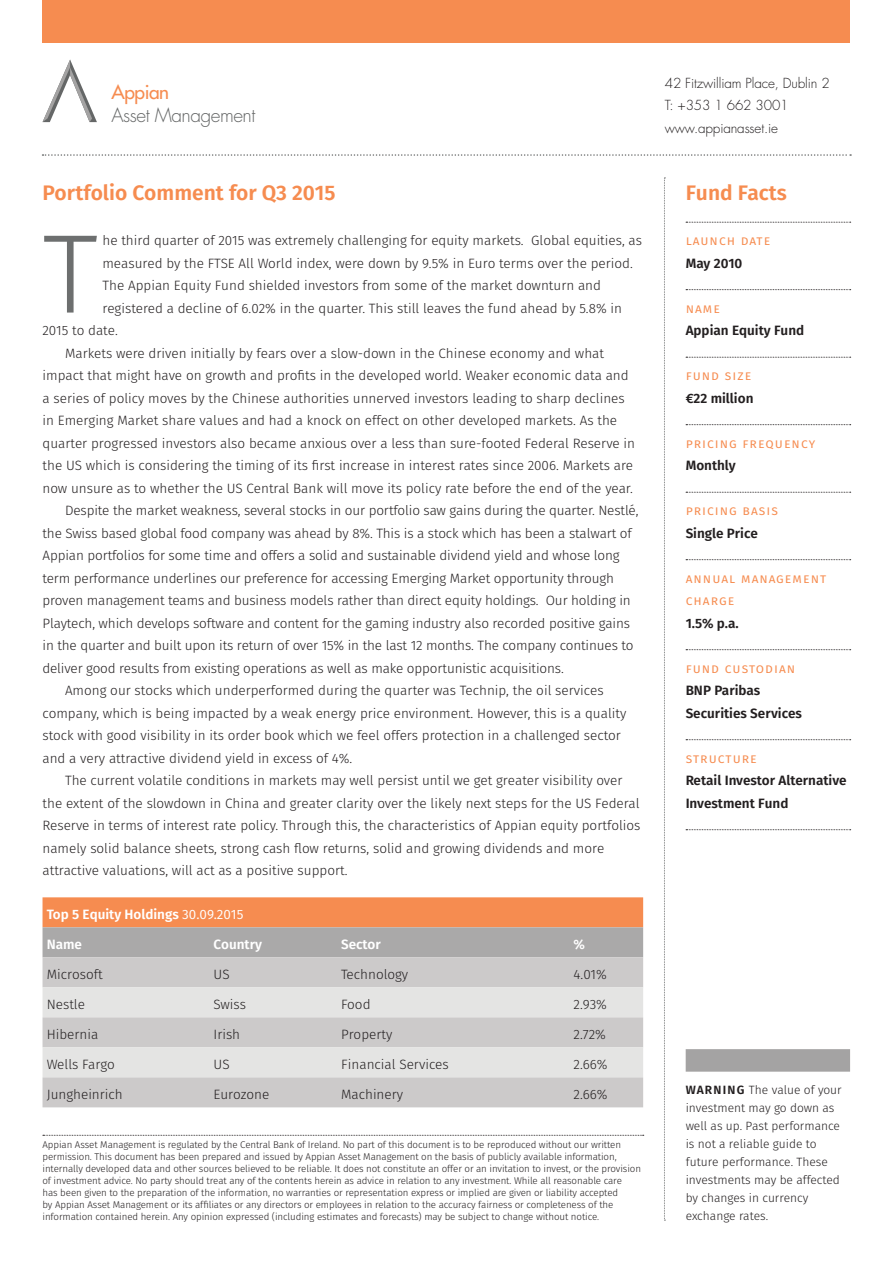
<style>
.page{position:relative;width:893px;height:1263px;background:#fff}
.page>*{position:absolute;margin:0;border:0;box-sizing:border-box;transform-origin:0 0}
.t1{font:300 112.05px "Fira Sans";color:#6d6f6f}
.t2{font:600 21px "Fira Sans";color:#f68c50}
.t3{font:300 19.05px "Futura";letter-spacing:-.025em;color:#656767}
.t4{font:19.05px "Futura";letter-spacing:-.025em;color:#f68c50}
.t5{font:300 13.5px "Fira Sans";color:#231f20}
.t6{font:600 13.5px/22.5px "Fira Sans";color:#231f20}
.t7{font:13.5px/22.5px "Fira Sans";letter-spacing:.075em;color:#f68c50}
.t8{font:300 13.5px/22.5px "Futura Std";letter-spacing:-.01em;color:#231f20}
.t9{font:600 13.5px "Fira Sans";color:#fff}
.t10{font:300 12px/18px "Fira Sans";color:#231f20}
.t11{font:300 9.75px/12px "Fira Sans";letter-spacing:-.01em;color:#231f20}
.s1{font-weight:400}
.s2{font-weight:600}
</style>
<div class="page">
<svg style="left:43px;top:60px;width:54px;height:62px"></svg>
<div style="left:43px;top:0;width:807px;height:43px;background:#f68c50"></div>
<svg style="left:664px;top:178px;width:1px;height:1043px"></svg>
<div style="left:43px;top:897px;width:600px;height:30px;background:#f68c50"></div>
<div style="left:43px;top:927px;width:600px;height:30px;background:#aaa9a9"></div>
<div style="left:43px;top:957px;width:600px;height:30px;background:#cccaca"></div>
<div style="left:43px;top:987px;width:600px;height:30px;background:#e4e4e3"></div>
<div style="left:43px;top:1017px;width:600px;height:30px;background:#cccaca"></div>
<div style="left:43px;top:1047px;width:600px;height:30px;background:#e4e4e3"></div>
<div style="left:43px;top:1077px;width:600px;height:30px;background:#cccaca"></div>
<svg style="left:686px;top:222px;width:165px;height:1px"></svg>
<svg style="left:686px;top:289px;width:165px;height:1px"></svg>
<svg style="left:686px;top:357px;width:165px;height:1px"></svg>
<svg style="left:686px;top:424px;width:165px;height:1px"></svg>
<svg style="left:686px;top:492px;width:165px;height:1px"></svg>
<svg style="left:686px;top:559px;width:165px;height:1px"></svg>
<svg style="left:686px;top:649px;width:165px;height:1px"></svg>
<svg style="left:686px;top:739px;width:165px;height:1px"></svg>
<svg style="left:686px;top:829px;width:165px;height:1px"></svg>
<div style="left:686px;top:1049px;width:164px;height:23px;background:#a4a3a3"></div>
<svg style="left:43px;top:1135px;width:601px;height:1px"></svg>
<svg style="left:43px;top:154px;width:808px;height:2px"></svg>
<h3 class="t4" style="left:112px;top:80px;width:59px">Appian</h3>
<h3 class="t3" style="left:112px;top:103px;width:145px">Asset Management</h3>
<h2 class="t2" style="left:43px;top:178px;width:294px">Portfolio Comment for Q3 2015</h2>
<h1 class="t1" style="left:43px;top:195px;width:57px">T</h1>
<p class="t5" style="left:102px;top:231px;width:541px">he third quarter of 2015 was extremely challenging for equity markets. Global equities, as</p>
<p class="t5" style="left:102px;top:253px;width:532px">measured by the FTSE All World index, were down by 9.5% in Euro terms over the period.</p>
<p class="t5" style="left:102px;top:276px;width:500px">The Appian Equity Fund shielded investors from some of the market downturn and</p>
<p class="t5" style="left:102px;top:298px;width:521px">registered a decline of 6.02% in the quarter. This still leaves the fund ahead by 5.8% in</p>
<p class="t5" style="left:43px;top:321px;width:77px">2015 to date.</p>
<p class="t5" style="left:65px;top:343px;width:540px">Markets were driven initially by fears over a slow-down in the Chinese economy and what</p>
<p class="t5" style="left:43px;top:366px;width:588px">impact that might have on growth and profits in the developed world. Weaker economic data and</p>
<p class="t5" style="left:43px;top:388px;width:584px">a series of policy moves by the Chinese authorities unnerved investors leading to sharp declines</p>
<p class="t5" style="left:43px;top:411px;width:576px">in Emerging Market share values and had a knock on effect on other developed markets. As the</p>
<p class="t5" style="left:43px;top:433px;width:594px">quarter progressed investors also became anxious over a less than sure-footed Federal Reserve in</p>
<p class="t5" style="left:43px;top:456px;width:592px">the US which is considering the timing of its first increase in interest rates since 2006. Markets are</p>
<p class="t5" style="left:43px;top:478px;width:592px">now unsure as to whether the US Central Bank will move its policy rate before the end of the year.</p>
<p class="t5" style="left:65px;top:501px;width:575px">Despite the market weakness, several stocks in our portfolio saw gains during the quarter. Nestlé,</p>
<p class="t5" style="left:43px;top:523px;width:591px">the Swiss based global food company was ahead by 8%. This is a stock which has been a stalwart of</p>
<p class="t5" style="left:43px;top:546px;width:579px">Appian portfolios for some time and offers a solid and sustainable dividend yield and whose long</p>
<p class="t5" style="left:43px;top:568px;width:573px">term performance underlines our preference for accessing Emerging Market opportunity through</p>
<p class="t5" style="left:43px;top:591px;width:590px">proven management teams and business models rather than direct equity holdings. Our holding in</p>
<p class="t5" style="left:43px;top:613px;width:589px">Playtech, which develops software and content for the gaming industry also recorded positive gains</p>
<p class="t5" style="left:43px;top:636px;width:592px">in the quarter and built upon its return of over 15% in the last 12 months. The company continues to</p>
<p class="t5" style="left:43px;top:658px;width:523px">deliver good results from existing operations as well as make opportunistic acquisitions.</p>
<p class="t5" style="left:65px;top:681px;width:540px">Among our stocks which underperformed during the quarter was Technip, the oil services</p>
<p class="t5" style="left:43px;top:703px;width:585px">company, which is being impacted by a weak energy price environment. However, this is a quality</p>
<p class="t5" style="left:43px;top:726px;width:580px">stock with good visibility in its order book which we feel offers protection in a challenged sector</p>
<p class="t5" style="left:43px;top:748px;width:311px">and a very attractive dividend yield in excess of 4%.</p>
<p class="t5" style="left:65px;top:771px;width:559px">The current volatile conditions in markets may well persist until we get greater visibility over</p>
<p class="t5" style="left:43px;top:793px;width:599px">the extent of the slowdown in China and greater clarity over the likely next steps for the US Federal</p>
<p class="t5" style="left:43px;top:816px;width:599px">Reserve in terms of interest rate policy. Through this, the characteristics of Appian equity portfolios</p>
<p class="t5" style="left:43px;top:838px;width:563px">namely solid balance sheets, strong cash flow returns, solid and growing dividends and more</p>
<p class="t5" style="left:43px;top:861px;width:307px">attractive valuations, will act as a positive support.</p>
<p class="t9" style="left:47px;top:905px;width:198px">Top 5 Equity Holdings <span class="s1">30.09.2015</span></p>
<p class="t9" style="left:47px;top:935px;width:37px">Name</p>
<p class="t9" style="left:214px;top:935px;width:50px">Country</p>
<p class="t9" style="left:341px;top:935px;width:41px">Sector</p>
<p class="t9" style="left:574px;top:935px;width:13px">%</p>
<p class="t5" style="left:47px;top:965px;width:57px">Microsoft</p>
<p class="t5" style="left:214px;top:965px;width:18px">US</p>
<p class="t5" style="left:341px;top:965px;width:69px">Technology</p>
<p class="t5" style="left:574px;top:965px;width:35px">4.01%</p>
<p class="t5" style="left:47px;top:995px;width:40px">Nestle</p>
<p class="t5" style="left:214px;top:995px;width:34px">Swiss</p>
<p class="t5" style="left:341px;top:995px;width:31px">Food</p>
<p class="t5" style="left:574px;top:995px;width:35px">2.93%</p>
<p class="t5" style="left:47px;top:1025px;width:53px">Hibernia</p>
<p class="t5" style="left:214px;top:1025px;width:28px">Irish</p>
<p class="t5" style="left:341px;top:1025px;width:53px">Property</p>
<p class="t5" style="left:574px;top:1025px;width:34px">2.72%</p>
<p class="t5" style="left:47px;top:1055px;width:70px">Wells Fargo</p>
<p class="t5" style="left:214px;top:1055px;width:18px">US</p>
<p class="t5" style="left:341px;top:1055px;width:109px">Financial Services</p>
<p class="t5" style="left:574px;top:1055px;width:36px">2.66%</p>
<p class="t5" style="left:47px;top:1085px;width:77px">Jungheinrich</p>
<p class="t5" style="left:214px;top:1085px;width:57px">Eurozone</p>
<p class="t5" style="left:341px;top:1085px;width:64px">Machinery</p>
<p class="t5" style="left:574px;top:1085px;width:36px">2.66%</p>
<p class="t11" style="left:43px;top:1140px;width:600px">Appian Asset Management is regulated by the Central Bank of Ireland. No part of this document is to be reproduced without our written permission. This document has been prepared and issued by Appian Asset Management on the basis of publicly available information, internally developed data and other sources believed to be reliable. It does not constitute an offer or an invitation to invest, or the provision of investment advice. No party should treat any of the contents herein as advice in relation to any investment. While all reasonable care<br>has been given to the preparation of the information, no warranties or representation express or implied are given or liability accepted<br>by Appian Asset Management or its affiliates or any directors or employees in relation to the accuracy fairness or completeness of the information contained herein. Any opinion expressed (including estimates and forecasts) may be subject to change without notice.</p>
<p class="t8" style="left:665px;top:72px;width:166px">42 Fitzwilliam Place, Dublin 2<br>T: +353 1 662 3001 www.appianasset.ie</p>
<h2 class="t2" style="left:686px;top:178px;width:103px">Fund Facts</h2>
<p class="t7" style="left:686px;top:230px;width:86px">launch date</p>
<p class="t6" style="left:686px;top:253px;width:58px">May 2010</p>
<p class="t7" style="left:686px;top:298px;width:36px">name</p>
<p class="t6" style="left:686px;top:320px;width:120px">Appian Equity Fund</p>
<p class="t7" style="left:686px;top:365px;width:67px">fund size</p>
<p class="t6" style="left:686px;top:388px;width:69px">€22 million</p>
<p class="t7" style="left:686px;top:433px;width:131px">pricing frequency</p>
<p class="t6" style="left:686px;top:455px;width:52px">Monthly</p>
<p class="t7" style="left:686px;top:500px;width:94px">pricing basis</p>
<p class="t6" style="left:686px;top:523px;width:74px">Single Price</p>
<p class="t7" style="left:686px;top:568px;width:142px">annual management charge</p>
<p class="t6" style="left:686px;top:613px;width:55px">1.5% p.a.</p>
<p class="t7" style="left:686px;top:658px;width:111px">fund custodian</p>
<p class="t6" style="left:686px;top:680px;width:118px">BNP Paribas<br>Securities Services</p>
<p class="t7" style="left:686px;top:748px;width:73px">structure</p>
<p class="t6" style="left:686px;top:770px;width:162px">Retail Investor Alternative<br>Investment Fund</p>
<p class="t10" style="left:686px;top:1082px;width:158px"><span class="s2">WARNING</span> The value of your investment may go down as well as up. Past performance is not a reliable guide to future performance. These investments may be affected by changes in currency exchange rates.</p>
</div>
